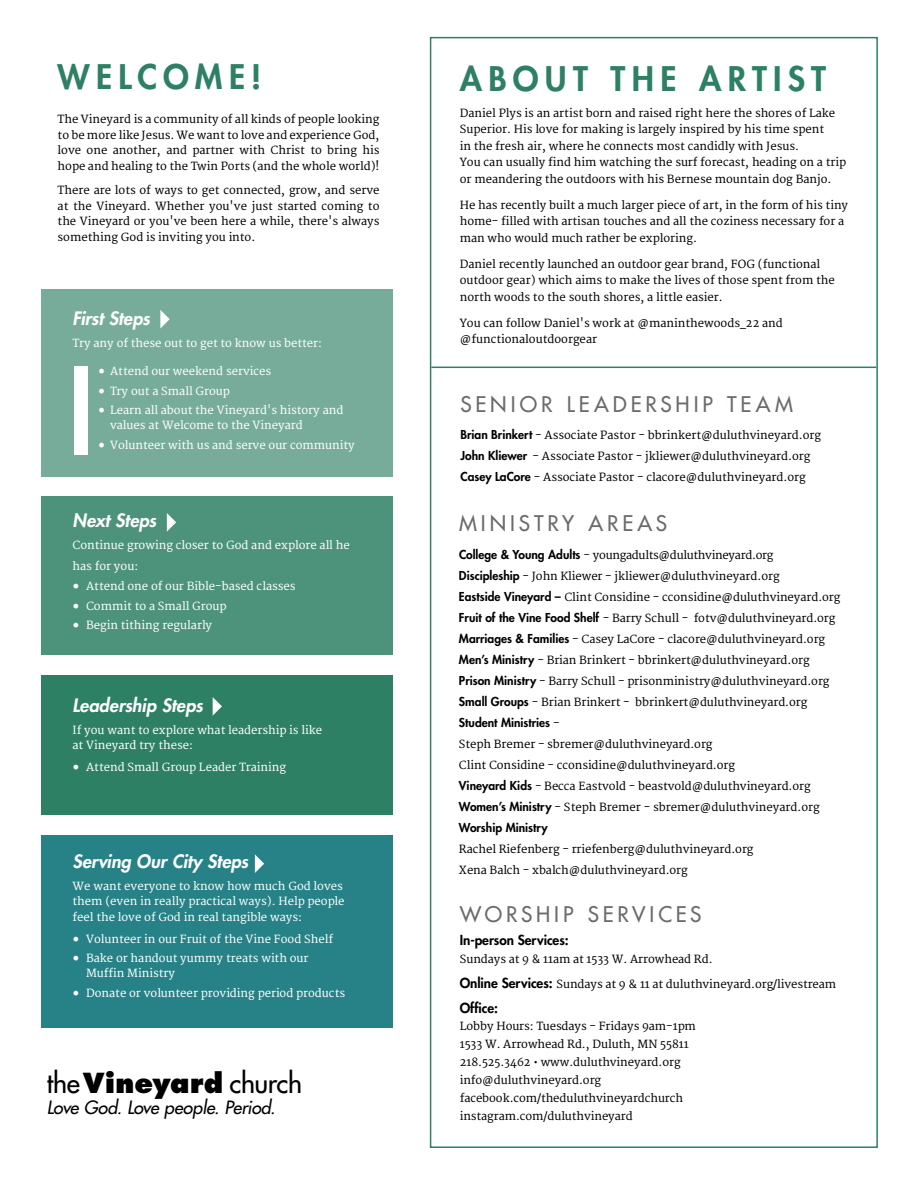
<style>
.page{position:relative;width:918px;height:1188px;background:#fff}
.page>*{position:absolute;margin:0;border:0;box-sizing:border-box;transform-origin:0 0}
.t1{font:800 33px "Futura Std";letter-spacing:.19em;color:#2e8065}
.t2{font:500 26.85px "Futura Std";letter-spacing:-.01em;color:#000}
.t3{font:500 21px "Futura Std";letter-spacing:.185em;color:#6a6c6c}
.t4{font:italic 800 18px "Futura Std";color:#fff}
.t5{font:italic 500 17.85px "Futura Std";letter-spacing:-.015em;color:#000}
.t6{font:800 13.5px "Futura Std";letter-spacing:-.005em;color:#000}
.t7{font:800 12px "Futura Std";color:#000}
.t8{font:11.25px/21px "Merriweather";color:#000}
.t9{font:11.25px/15.5px "Merriweather";color:#fff}
.s1{font-family:"Minion Pro";font-size:18px}
.s2{font-weight:800}
.s3{font-family:"Futura Std";font-weight:800;font-size:12px}
.s4{font-family:"Merriweather";font-weight:400;font-size:11.25px}
.s5{font-family:"Futura Std";font-weight:800;font-size:13.5px}
</style>
<div class="page">
<div style="left:42px;top:835px;width:351px;height:192px;background:#268286"></div>
<svg style="left:255px;top:854px;width:9px;height:19px"></svg>
<div style="left:42px;top:675px;width:351px;height:140px;background:#2e8065"></div>
<svg style="left:213px;top:697px;width:9px;height:19px"></svg>
<div style="left:42px;top:496px;width:351px;height:159px;background:#4d937c"></div>
<svg style="left:167px;top:513px;width:9px;height:19px"></svg>
<div style="left:42px;top:289px;width:351px;height:188px;background:#77ac9b"></div>
<div style="left:74px;top:366px;width:13px;height:89px;background:#fff"></div>
<svg style="left:160px;top:310px;width:10px;height:19px"></svg>
<hr style="left:431px;top:367px;width:445px;height:1px;background:#2e8065">
<h1 class="t1" style="left:58px;top:61px;width:205px">WELCOME!</h1>
<p class="t8" style="left:58px;top:112px;width:323px;line-height:15.5px;text-align:justify">The Vineyard is a community of all kinds of people looking to be more like Jesus. We want to love and experience God, love one another, and partner with Christ to bring his hope and healing to the Twin Ports (and the whole world)!</p>
<p class="t8" style="left:58px;top:183px;width:323px;line-height:15.5px;text-align:justify">There are lots of ways to get connected, grow, and serve at the Vineyard. Whether you've just started coming to the Vineyard or you've been here a while, there's always something God is inviting you into.</p>
<h3 class="t4" style="left:73px;top:310px;width:79px">First Steps</h3>
<p class="t9" style="left:73px;top:335px;width:251px">Try any of these out to get to know us better:</p>
<p class="t9" style="left:98px;top:364px;width:175px"><span class="s1">•</span> Attend our weekend services</p>
<p class="t9" style="left:98px;top:384px;width:133px"><span class="s1">•</span> Try out a Small Group</p>
<p class="t9" style="left:110px;top:403px;width:235px;line-height:15px;text-indent:-12px"><span class="s1">•</span> Learn all about the Vineyard's history and values at Welcome to the Vineyard</p>
<p class="t9" style="left:98px;top:438px;width:258px"><span class="s1">•</span> Volunteer with us and serve our community</p>
<h3 class="t4" style="left:73px;top:512px;width:85px">Next Steps</h3>
<p class="t9" style="left:73px;top:535px;width:279px;line-height:21.5px">Continue growing closer to God and explore all he has for you:</p>
<p class="t9" style="left:73px;top:579px;width:224px"><span class="s1">•</span> Attend one of our Bible-based classes</p>
<p class="t9" style="left:73px;top:598px;width:156px"><span class="s1">•</span> Commit to a Small Group</p>
<p class="t9" style="left:73px;top:618px;width:141px"><span class="s1">•</span> Begin tithing regularly</p>
<h3 class="t4" style="left:73px;top:697px;width:132px">Leadership Steps</h3>
<p class="t9" style="left:73px;top:722px;width:251px">If you want to explore what leadership is like at Vineyard try these:</p>
<p class="t9" style="left:73px;top:760px;width:215px"><span class="s1">•</span> Attend Small Group Leader Training</p>
<h3 class="t4" style="left:73px;top:853px;width:177px">Serving Our City Steps</h3>
<p class="t9" style="left:73px;top:879px;width:274px">We want everyone to know how much God loves them (even in really practical ways). Help people feel the love of God in real tangible ways:</p>
<p class="t9" style="left:73px;top:931px;width:262px"><span class="s1">•</span> Volunteer in our Fruit of the Vine Food Shelf</p>
<p class="t9" style="left:86px;top:951px;width:224px;line-height:15px;text-indent:-14px"><span class="s1">•</span> Bake or handout yummy treats with our<br>Muffin Ministry</p>
<p class="t9" style="left:73px;top:985px;width:274px"><span class="s1">•</span> Donate or volunteer providing period products</p>
<h2 class="t2" style="left:47px;top:1069px;width:257px">the <span class="s2">Vineyard</span> church</h2>
<h3 class="t5" style="left:47px;top:1098px;width:230px">Love God. Love people. Period.</h3>
<h1 class="t1" style="left:460px;top:62px;width:368px">ABOUT THE ARTIST</h1>
<p class="t8" style="left:460px;top:105px;width:388px;line-height:16.5px">Daniel Plys is an artist born and raised right here the shores of Lake Superior. His love for making is largely inspired by his time spent<br>in the fresh air, where he connects most candidly with Jesus.<br>You can usually find him watching the surf forecast, heading on a trip or meandering the outdoors with his Bernese mountain dog Banjo.</p>
<p class="t8" style="left:460px;top:197px;width:390px;line-height:16.5px">He has recently built a much larger piece of art, in the form of his tiny home- filled with artisan touches and all the coziness necessary for a man who would much rather be exploring.</p>
<p class="t8" style="left:460px;top:256px;width:377px;line-height:16.5px">Daniel recently launched an outdoor gear brand, FOG (functional outdoor gear) which aims to make the lives of those spent from the north woods to the south shores, a little easier.</p>
<p class="t8" style="left:460px;top:315px;width:325px;line-height:16.5px">You can follow Daniel's work at @maninthewoods_22 and @functionaloutdoorgear</p>
<h3 class="t3" style="left:460px;top:393px;width:334px">SENIOR LEADERSHIP TEAM</h3>
<p class="t8" style="left:460px;top:425px;width:362px"><span class="s3">Brian Brinkert</span> - Associate Pastor - bbrinkert@duluthvineyard.org<br><span class="s3">John Kliewer</span> - Associate Pastor - jkliewer@duluthvineyard.org<br><span class="s3">Casey LaCore</span> - Associate Pastor - clacore@duluthvineyard.org</p>
<h3 class="t3" style="left:459px;top:513px;width:210px">MINISTRY AREAS</h3>
<p class="t8" style="left:459px;top:545px;width:383px"><span class="s3">College &amp; Young Adults</span> - youngadults@duluthvineyard.org<br><span class="s3">Discipleship</span> - John Kliewer - jkliewer@duluthvineyard.org<br><span class="s3">Eastside Vineyard –</span> Clint Considine - cconsidine@duluthvineyard.org <span class="s3">Fruit of the Vine Food Shelf</span> - Barry Schull - fotv@duluthvineyard.org <span class="s3">Marriages &amp; Families</span> - Casey LaCore - clacore@duluthvineyard.org <span class="s3">Men’s Ministry</span> - Brian Brinkert - bbrinkert@duluthvineyard.org <span class="s3">Prison Ministry</span> - Barry Schull - prisonministry@duluthvineyard.org <span class="s3">Small Groups</span> - Brian Brinkert - bbrinkert@duluthvineyard.org</p>
<p class="t7" style="left:459px;top:717px;width:102px">Student Ministries <span class="s4">-</span></p>
<p class="t8" style="left:459px;top:734px;width:362px">Steph Bremer - sbremer@duluthvineyard.org<br>Clint Considine - cconsidine@duluthvineyard.org<br><span class="s3">Vineyard Kids</span> - Becca Eastvold - beastvold@duluthvineyard.org <span class="s3">Women’s Ministry</span> - Steph Bremer - sbremer@duluthvineyard.org</p>
<p class="t7" style="left:459px;top:822px;width:90px">Worship Ministry</p>
<p class="t8" style="left:459px;top:839px;width:296px">Rachel Riefenberg - rriefenberg@duluthvineyard.org<br>Xena Balch - xbalch@duluthvineyard.org</p>
<h3 class="t3" style="left:460px;top:904px;width:243px">WORSHIP SERVICES</h3>
<p class="t6" style="left:460px;top:933px;width:110px">In-person Services:</p>
<p class="t8" style="left:460px;top:949px;width:254px">Sundays at 9 &amp; 11am at 1533 W. Arrowhead Rd.</p>
<p class="t8" style="left:460px;top:974px;width:378px"><span class="s5">Online Services:</span> Sundays at 9 &amp; 11 at duluthvineyard.org/livestream</p>
<p class="t6" style="left:460px;top:1001px;width:40px">Office:</p>
<p class="t8" style="left:460px;top:1017px;width:238px;line-height:18px">Lobby Hours: Tuesdays - Fridays 9am-1pm 1533 W. Arrowhead Rd., Duluth, MN 55811<br>218.525.3462 • www.duluthvineyard.org info@duluthvineyard.org facebook.com/theduluthvineyardchurch instagram.com/duluthvineyard</p>
</div>
